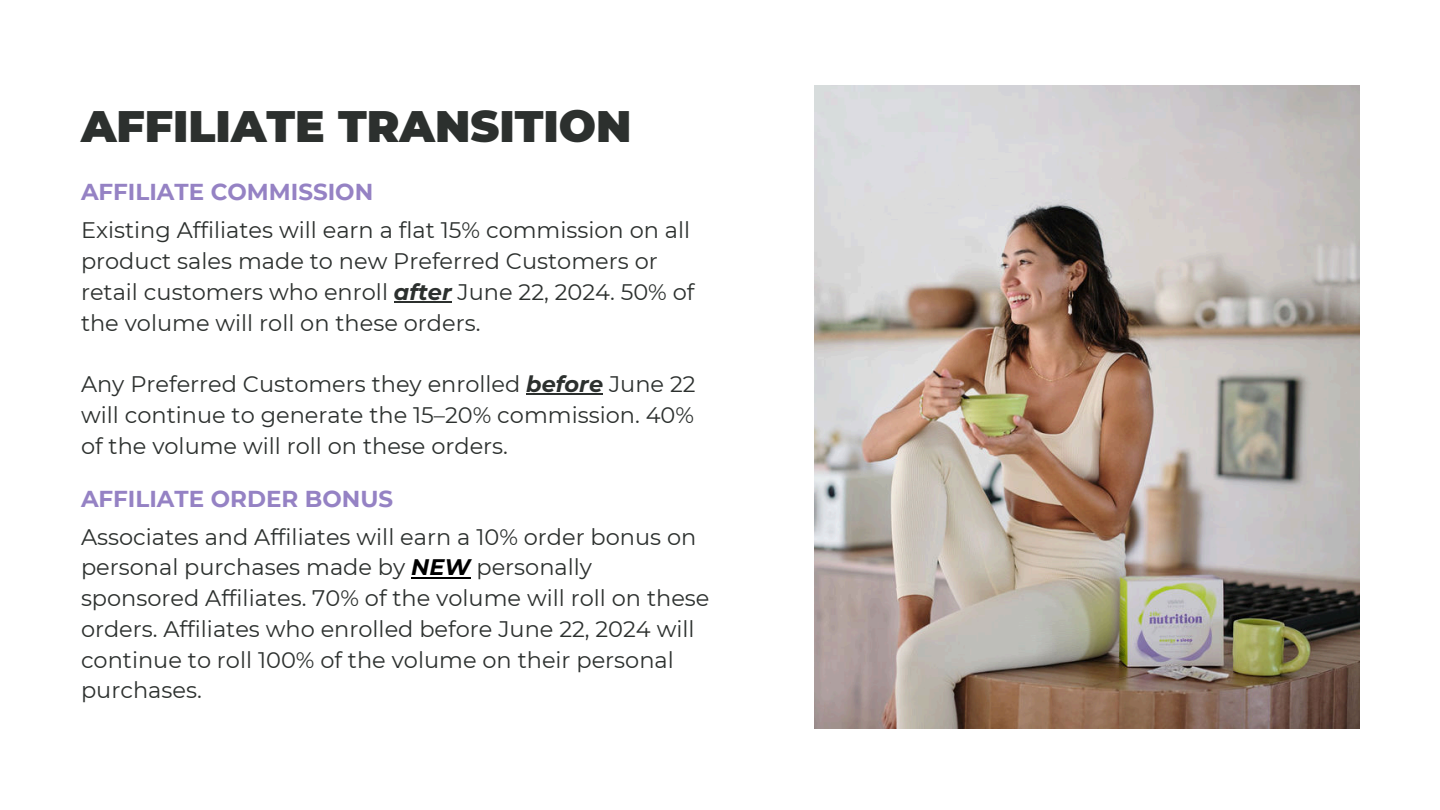
<style>
.page{position:relative;width:1440px;height:810px;background:#fff}
.page>*{position:absolute;margin:0;border:0;box-sizing:border-box;transform-origin:0 0}
.t1{font:900 44px "Montserrat";color:#2c302e}
.t2{font:700 23px "Montserrat";color:#9582c4}
.t3{font:22.5px/30.8px "Montserrat";color:#2c302e}
.s1{font-weight:700;font-style:italic}
.s2{font-weight:700;font-style:italic;color:#000}
</style>
<div class="page">
<img style="left:815px;top:86px;width:544px;height:643px">
<hr style="left:394px;top:301px;width:58px;height:2px;background:#2c302e">
<hr style="left:526px;top:394px;width:77px;height:1px;background:#2c302e">
<hr style="left:411px;top:577px;width:60px;height:1px;background:#000">
<h1 class="t1" style="left:81px;top:99px;width:552px">AFFILIATE TRANSITION</h1>
<h2 class="t2" style="left:81px;top:178px;width:294px">AFFILIATE COMMISSION</h2>
<p class="t3" style="left:81px;top:215px;width:615px">Existing Affiliates will earn a flat 15% commission on all product sales made to new Preferred Customers or retail customers who enroll <span class="s1">after</span> June 22, 2024. 50% of the volume will roll on these orders.</p>
<p class="t3" style="left:81px;top:369px;width:616px;text-align:justify">Any Preferred Customers they enrolled <span class="s1">before</span> June 22 will continue to generate the 15–20% commission. 40% of the volume will roll on these orders.</p>
<p class="t2" style="left:81px;top:485px;width:314px">AFFILIATE ORDER BONUS</p>
<h2 class="t3" style="left:81px;top:521px;width:630px">Associates and Affiliates will earn a 10% order bonus on personal purchases made by <span class="s2">NEW</span> personally sponsored Affiliates. 70% of the volume will roll on these orders. Affiliates who enrolled before June 22, 2024 will continue to roll 100% of the volume on their personal purchases.</h2>
</div>
